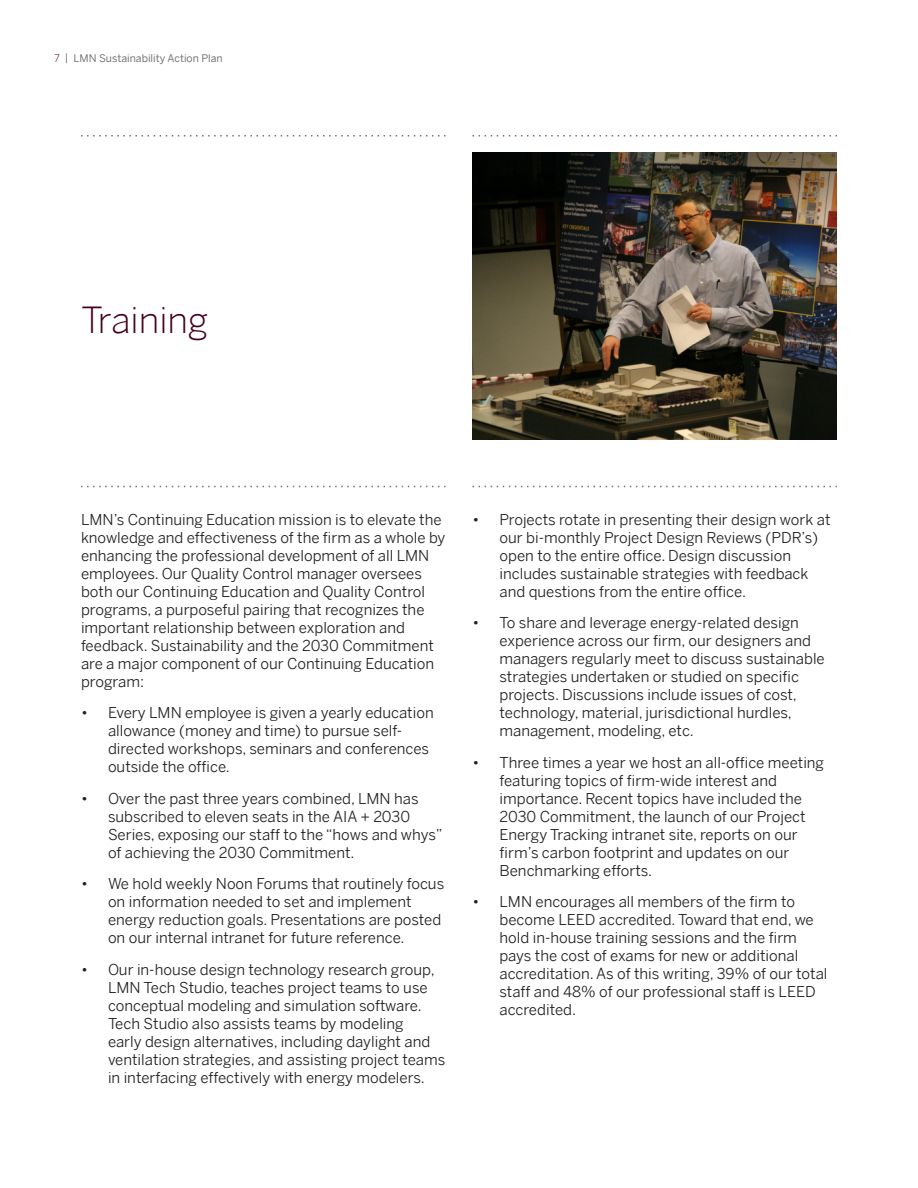
<style>
.page{position:relative;width:918px;height:1188px;background:#fff}
.page>*{position:absolute;margin:0;border:0;box-sizing:border-box;transform-origin:0 0}
.t1{font:300 36px "Benton Sans";color:#450020}
.t2{font:15px/18px "Benton Sans";color:#231f20}
.t3{font:10.5px "Benton Sans";color:#757679}
.s1{font-weight:300;color:#450020}
</style>
<div class="page">
<svg style="left:81px;top:486px;width:365px;height:1px"></svg>
<svg style="left:472px;top:486px;width:365px;height:1px"></svg>
<svg style="left:472px;top:135px;width:365px;height:1px"></svg>
<svg style="left:81px;top:135px;width:365px;height:1px"></svg>
<img style="left:472px;top:152px;width:365px;height:287px">
<p class="t3" style="left:54px;top:51px;width:170px"><span class="s1">7</span> | LMN Sustainability Action Plan</p>
<p class="t1" style="left:81px;top:299px;width:129px">Training</p>
<p class="t2" style="left:81px;top:510px;width:366px">LMN’s Continuing Education mission is to elevate the knowledge and effectiveness of the firm as a whole by enhancing the professional development of all LMN employees. Our Quality Control manager oversees both our Continuing Education and Quality Control programs, a purposeful pairing that recognizes the important relationship between exploration and feedback. Sustainability and the 2030 Commitment are a major component of our Continuing Education program:</p>
<p class="t2" style="left:108px;top:704px;width:327px;text-indent:-27px">• Every LMN employee is given a yearly education allowance (money and time) to pursue self&shy;directed workshops, seminars and conferences outside the office.</p>
<p class="t2" style="left:108px;top:789px;width:336px;text-indent:-27px">• Over the past three years combined, LMN has subscribed to eleven seats in the AIA + 2030<br>Series, exposing our staff to the “hows and whys” of achieving the 2030 Commitment.</p>
<p class="t2" style="left:108px;top:875px;width:338px;text-indent:-27px">• We hold weekly Noon Forums that routinely focus on information needed to set and implement energy reduction goals. Presentations are posted on our internal intranet for future reference.</p>
<p class="t2" style="left:108px;top:960px;width:339px;text-indent:-27px">• Our in-house design technology research group, LMN Tech Studio, teaches project teams to use conceptual modeling and simulation software.<br>Tech Studio also assists teams by modeling<br>early design alternatives, including daylight and ventilation strategies, and assisting project teams in interfacing effectively with energy modelers.</p>
<p class="t2" style="left:500px;top:510px;width:333px;text-indent:-27px">• Projects rotate in presenting their design work at our bi-monthly Project Design Reviews (PDR’s) open to the entire office. Design discussion includes sustainable strategies with feedback and questions from the entire office.</p>
<p class="t2" style="left:500px;top:614px;width:327px;text-indent:-27px">• To share and leverage energy-related design experience across our firm, our designers and managers regularly meet to discuss sustainable strategies undertaken or studied on specific projects. Discussions include issues of cost, technology, material, jurisdictional hurdles, management, modeling, etc.</p>
<p class="t2" style="left:500px;top:753px;width:326px;text-indent:-27px">• Three times a year we host an all-office meeting featuring topics of firm-wide interest and importance. Recent topics have included the 2030 Commitment, the launch of our Project Energy Tracking intranet site, reports on our firm’s carbon footprint and updates on our Benchmarking efforts.</p>
<p class="t2" style="left:500px;top:893px;width:330px;text-indent:-27px">• LMN encourages all members of the firm to become LEED accredited. Toward that end, we hold in-house training sessions and the firm pays the cost of exams for new or additional accreditation. As of this writing, 39% of our total staff and 48% of our professional staff is LEED accredited.</p>
</div>
